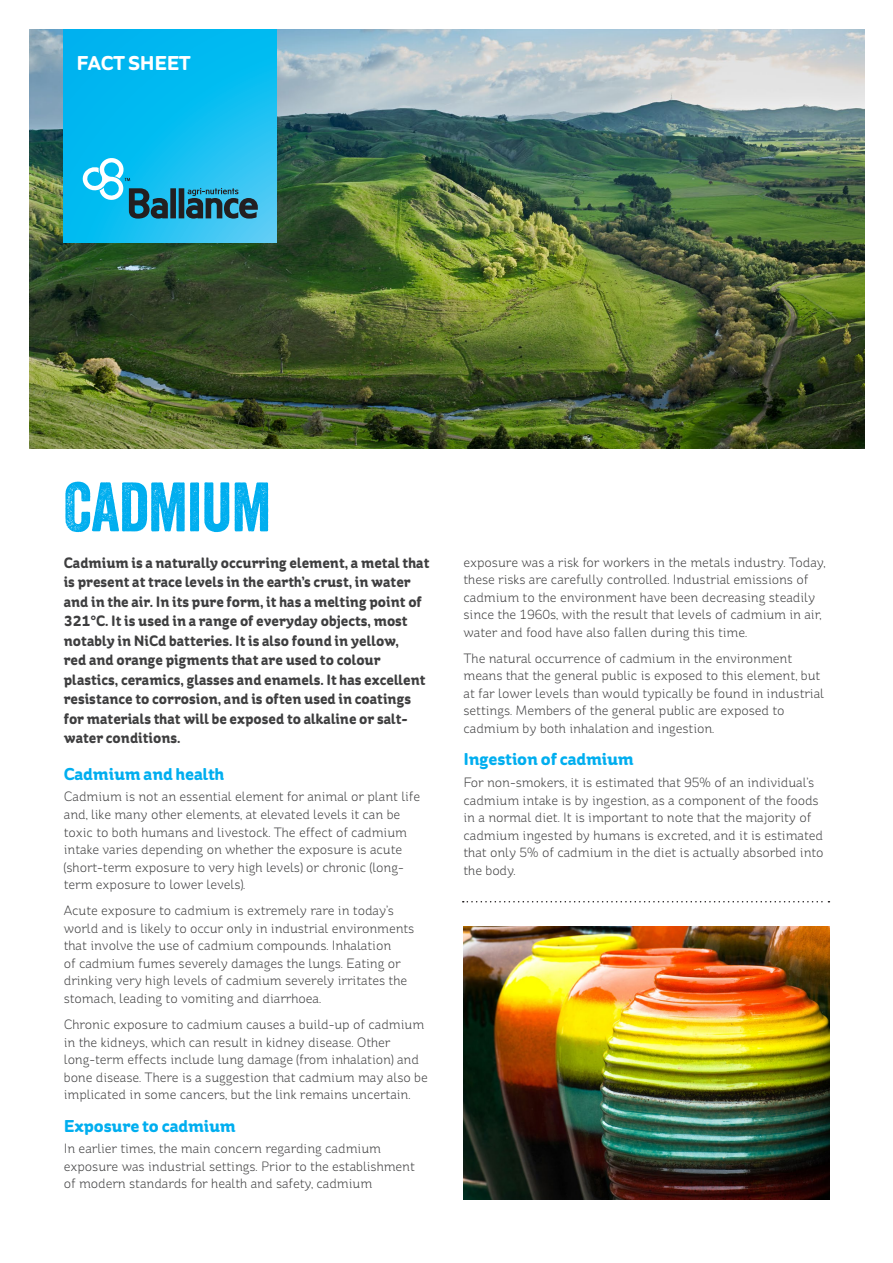
<style>
.page{position:relative;width:893px;height:1263px;background:#fff}
.page>*{position:absolute;margin:0;border:0;box-sizing:border-box;transform-origin:0 0}
.t1{font:67.5px "Veneer";letter-spacing:-.01em;color:#00aeef}
.t2{font:700 19.95px "St Ryde";letter-spacing:-.02em;color:#fff;scale:1.05 1}
.t3{font:700 17.1px "St Ryde";letter-spacing:-.01em;color:#00aeef;scale:1.05 1}
.t4{font:700 15px/19.5px "St Ryde";color:#3e3e3f}
.t5{font:300 13.5px/17.5px "St Ryde";letter-spacing:-.01em;color:#3e3e3f}
</style>
<div class="page">
<img style="left:30px;top:30px;width:834px;height:419px">
<svg style="left:64px;top:30px;width:212px;height:212px;background:#0dbcf1"></svg>
<svg style="left:81px;top:157px;width:177px;height:62px;background:#2aa5ca"></svg>
<img style="left:463px;top:926px;width:366px;height:273px">
<svg style="left:463px;top:901px;width:366px;height:1px"></svg>
<h2 class="t2" style="left:77px;top:51px;width:110px">FACT SHEET</h2>
<h1 class="t1" style="left:64px;top:466px;width:209px">CADMIUM</h1>
<p class="t4" style="left:64px;top:553px;width:367px">Cadmium is a naturally occurring element, a metal that is present at trace levels in the earth’s crust, in water and in the air. In its pure form, it has a melting point of 321°C. It is used in a range of everyday objects, most notably in NiCd batteries. It is also found in yellow,<br>red and orange pigments that are used to colour plastics, ceramics, glasses and enamels. It has excellent resistance to corrosion, and is often used in coatings for materials that will be exposed to alkaline or salt&shy;water conditions.</p>
<p class="t3" style="left:64px;top:763px;width:154px">Cadmium and health</p>
<p class="t5" style="left:64px;top:788px;width:358px">Cadmium is not an essential element for animal or plant life and, like many other elements, at elevated levels it can be toxic to both humans and livestock. The effect of cadmium intake varies depending on whether the exposure is acute (short-term exposure to very high levels) or chronic (long&shy;term exposure to lower levels).</p>
<p class="t5" style="left:64px;top:902px;width:352px">Acute exposure to cadmium is extremely rare in today’s world and is likely to occur only in industrial environments that involve the use of cadmium compounds. Inhalation<br>of cadmium fumes severely damages the lungs. Eating or drinking very high levels of cadmium severely irritates the stomach, leading to vomiting and diarrhoea.</p>
<p class="t5" style="left:64px;top:1016px;width:366px">Chronic exposure to cadmium causes a build-up of cadmium in the kidneys, which can result in kidney disease. Other long-term effects include lung damage (from inhalation) and bone disease. There is a suggestion that cadmium may also be implicated in some cancers, but the link remains uncertain.</p>
<p class="t3" style="left:64px;top:1115px;width:165px">Exposure to cadmium</p>
<p class="t5" style="left:64px;top:1140px;width:353px">In earlier times, the main concern regarding cadmium exposure was industrial settings. Prior to the establishment of modern standards for health and safety, cadmium</p>
<p class="t5" style="left:463px;top:553px;width:364px">exposure was a risk for workers in the metals industry. Today, these risks are carefully controlled. Industrial emissions of cadmium to the environment have been decreasing steadily since the 1960s, with the result that levels of cadmium in air, water and food have also fallen during this time.</p>
<p class="t5" style="left:463px;top:649px;width:362px">The natural occurrence of cadmium in the environment means that the general public is exposed to this element, but at far lower levels than would typically be found in industrial settings. Members of the general public are exposed to cadmium by both inhalation and ingestion.</p>
<p class="t3" style="left:463px;top:749px;width:164px">Ingestion of cadmium</p>
<p class="t5" style="left:463px;top:774px;width:362px">For non-smokers, it is estimated that 95% of an individual’s cadmium intake is by ingestion, as a component of the foods in a normal diet. It is important to note that the majority of cadmium ingested by humans is excreted, and it is estimated that only 5% of cadmium in the diet is actually absorbed into the body.</p>
</div>
